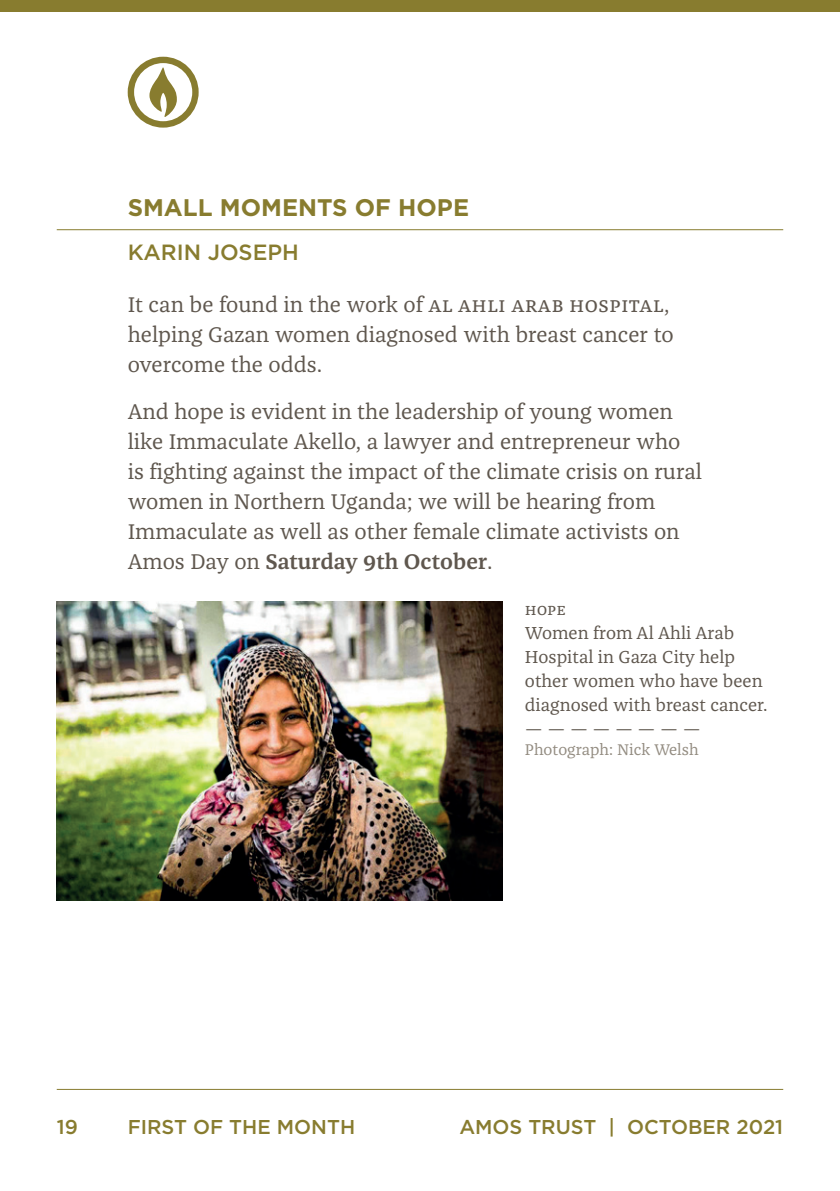
<style>
.page{position:relative;width:840px;height:1191px;background:#fff}
.page>*{position:absolute;margin:0;border:0;box-sizing:border-box;transform-origin:0 0}
.t1{font:700 24px "Gotham";color:#887c2f}
.t2{font:22px/30px "Franziska OT";color:#5f574e}
.t3{font:500 22px "Gotham";color:#887c2f}
.t4{font:500 20px "Gotham";color:#887c2f}
.t5{font:18px/24px "Franziska OT";color:#5f574e}
.t6{font:17px "Franziska OT";color:#5f574e}
.t7{font:16px "Franziska OT";letter-spacing:-.005em;color:#938c81}
.s1{font-weight:600}
</style>
<div class="page">
<svg style="left:128px;top:57px;width:70px;height:71px"></svg>
<hr style="left:57px;top:229px;width:725px;height:1px;background:#887c2f">
<div style="left:0;top:0;width:839px;height:11px;background:#887c2f"></div>
<hr style="left:57px;top:1089px;width:725px;height:1px;background:#887c2f">
<img style="left:57px;top:601px;width:445px;height:299px">
<p class="t1" style="left:128px;top:191px;width:343px">SMALL MOMENTS OF HOPE</p>
<p class="t3" style="left:128px;top:238px;width:173px">KARIN JOSEPH</p>
<p class="t2" style="left:128px;top:290px;width:547px">It can be found in the work of Al Ah li arab Hospital, helping Gazan women diagnosed with breast cancer to overcome the odds.</p>
<p class="t2" style="left:128px;top:397px;width:575px">And hope is evident in the leadership of young women like Immaculate Akello, a lawyer and entrepreneur who is fighting against the impact of the climate crisis on rural women in Northern Uganda; we will be hearing from Immaculate as well as other female climate activists on Amos Day on <span class="s1">Saturday 9th October</span>.</p>
<p class="t6" style="left:524px;top:599px;width:42px">hope</p>
<p class="t5" style="left:524px;top:621px;width:244px">Women from Al Ahli Arab<br>Hospital in Gaza City help other women who have been diagnosed with breast cancer.</p>
<p class="t5" style="left:524px;top:717px;width:177px">— — — — — — — —</p>
<p class="t7" style="left:524px;top:740px;width:175px">Photograph: Nick Welsh</p>
<p class="t4" style="left:57px;top:1114px;width:23px">19</p>
<p class="t4" style="left:128px;top:1114px;width:229px">FIRST OF THE MONTH</p>
<p class="t4" style="left:459px;top:1114px;width:325px">AMOS TRUST | OCTOBER 2021</p>
</div>
